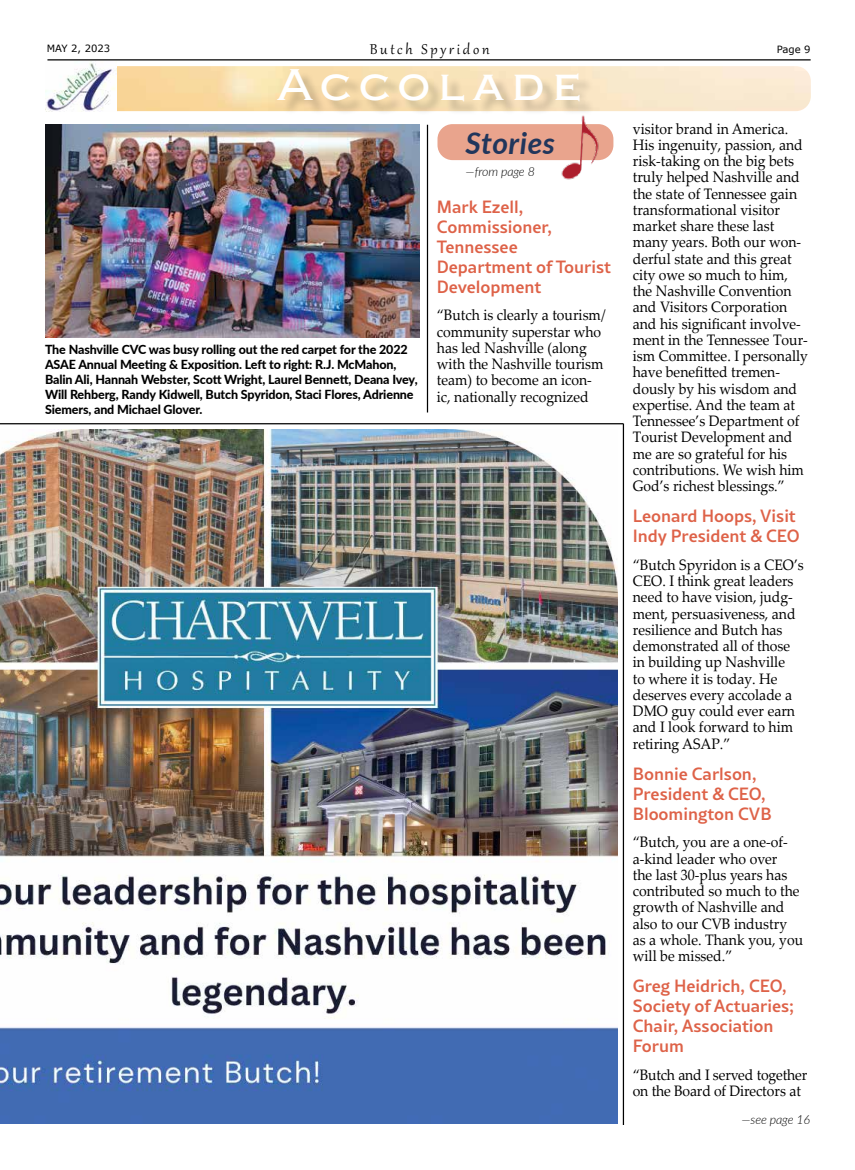
<style>
.page{position:relative;width:855px;height:1170px;background:#fff}
.page>*{position:absolute;margin:0;border:0;box-sizing:border-box;transform-origin:0 0}
.t1{font:500 46.25px "Copperplate";letter-spacing:.18em;color:#fff}
.t2{font:italic 700 30px "Lato";letter-spacing:.02em;color:#21365c}
.t3{font:500 17.5px/20px "Rival Sans";color:#de6248}
.t4{font:17.5px "Gabriola";letter-spacing:.16em;color:#000}
.t5{font:15.12px/16.2px "Palatino Linotype";color:#000;scale:.93 1}
.t6{font:800 12.5px/15px "Lato";letter-spacing:-.01em;color:#000}
.t7{font:italic 300 12.5px "Lato";letter-spacing:-.01em;color:#000}
.t8{font:10px "Verdana";color:#000}
</style>
<div class="page">
<hr style="left:47px;top:59px;width:764px;height:2px;background:#000">
<div style="left:281px;top:71px;width:314px;height:45px;background:#000;opacity:.2"></div>
<img style="left:45px;top:63px;width:71px;height:49px">
<img style="left:0;top:429px;width:618px;height:694px">
<hr style="left:0;top:423px;width:623px;height:1px;background:#000">
<hr style="left:623px;top:423px;width:1px;height:702px;background:#000">
<div style="left:438px;top:124px;width:175px;height:36px;background:#e9a48d;border-radius:15px"></div>
<img style="left:560px;top:115px;width:41px;height:65px">
<img style="left:45px;top:125px;width:375px;height:212px">
<hr style="left:427px;top:125px;width:1px;height:287px;background:#000">
<p class="t8" style="left:47px;top:42px;width:65px">MAY 2, 2023</p>
<p class="t4" style="left:370px;top:38px;width:121px">Butch Spyridon</p>
<p class="t8" style="left:777px;top:42px;width:35px">Page 9</p>
<h1 class="t1" style="left:277px;top:59px;width:305px">Accolade</h1>
<p class="t6" style="left:45px;top:341px;width:374px">The Nashville CVC was busy rolling out the red carpet for the 2022<br>ASAE Annual Meeting &amp; Exposition. Left to right: R.J. McMahon, Balin Ali, Hannah Webster, Scott Wright, Laurel Bennett, Deana Ivey, Will Rehberg, Randy Kidwell, Butch Spyridon, Staci Flores, Adrienne Siemers, and Michael Glover.</p>
<h2 class="t2" style="left:466px;top:121px;width:91px">Stories</h2>
<p class="t7" style="left:466px;top:163px;width:71px">—from page 8</p>
<p class="t3" style="left:437px;top:196px;width:176px">Mark Ezell,<br>Commissioner,<br>Tennessee<br>Department of Tourist<br>Development</p>
<p class="t5" style="left:437px;top:307px;width:183px">“Butch is clearly a tourism/ community superstar who has led Nashville (along with the Nashville tourism team) to become an icon&shy;ic, nationally recognized</p>
<p class="t5" style="left:633px;top:120px;width:190px">visitor brand in America.<br>His ingenuity, passion, and risk-taking on the big bets truly helped Nashville and the state of Tennessee gain transformational visitor market share these last many years. Both our won&shy;derful state and this great city owe so much to him, the Nashville Convention and Visitors Corporation and his significant involve&shy;ment in the Tennessee Tour&shy;ism Committee. I personally have benefitted tremen&shy;dously by his wisdom and expertise. And the team at<br>Tennessee’s Department of<br>Tourist Development and me are so grateful for his contributions. We wish him<br>God’s richest blessings.”</p>
<p class="t3" style="left:633px;top:506px;width:168px">Leonard Hoops, Visit<br>Indy President &amp; CEO</p>
<p class="t5" style="left:633px;top:556px;width:185px">“Butch Spyridon is a CEO’s<br>CEO. I think great leaders need to have vision, judg&shy;ment, persuasiveness, and resilience and Butch has demonstrated all of those in building up Nashville<br>to where it is today. He deserves every accolade a<br>DMO guy could ever earn and I look forward to him retiring ASAP.”</p>
<p class="t3" style="left:633px;top:763px;width:140px">Bonnie Carlson,<br>President &amp; CEO,<br>Bloomington CVB</p>
<p class="t5" style="left:633px;top:833px;width:185px">“Butch, you are a one-of&shy;a-kind leader who over<br>the last 30-plus years has contributed so much to the growth of Nashville and also to our CVB industry as a whole. Thank you, you will be missed.”</p>
<p class="t3" style="left:633px;top:976px;width:163px">Greg Heidrich, CEO,<br>Society of Actuaries;<br>Chair, Association<br>Forum</p>
<p class="t5" style="left:633px;top:1066px;width:189px">“Butch and I served together on the Board of Directors at</p>
<p class="t7" style="left:742px;top:1111px;width:70px">—see page 16</p>
</div>
